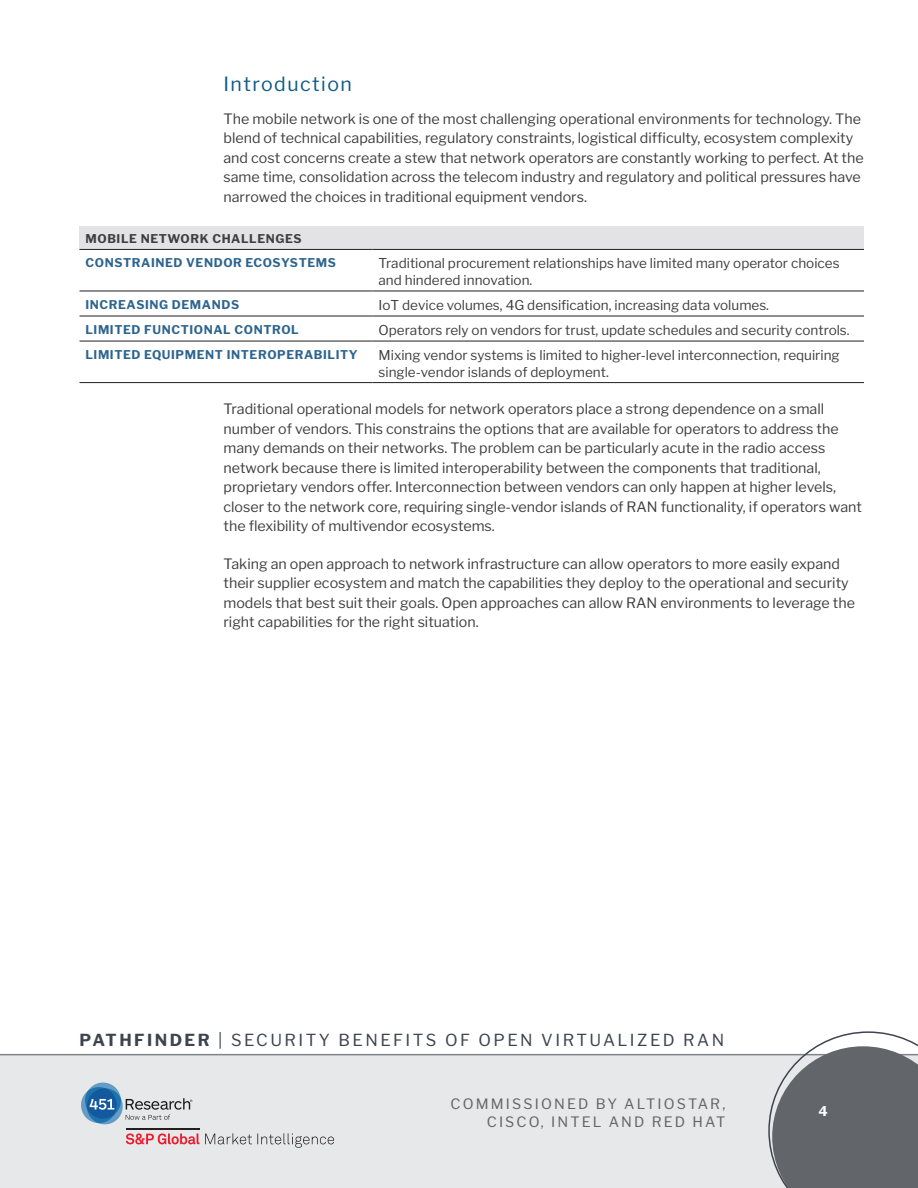
<style>
.page{position:relative;width:918px;height:1188px;background:#fff}
.page>*{position:absolute;margin:0;border:0;box-sizing:border-box;transform-origin:0 0}
.Header_2{font:19.5px "Libre Franklin";letter-spacing:.075em;color:#0f5a86}
.t1{font:16.5px "Libre Franklin";letter-spacing:.15em;color:#3e444f}
.t2{font:14.25px/19.5px "Libre Franklin";color:#3e3e3f}
.t3{font:14.25px/17.1px "Libre Franklin";letter-spacing:.15em;color:#62656a;text-align:right}
.Table_Body{font:13.5px/16.5px "Libre Franklin";color:#3e3e3f}
.t4{font:700 13.5px "Libre Franklin";color:#fff}
.Table_Row_Head{font:700 12px "Libre Franklin";letter-spacing:.05em;color:#2d648e}
.Table_Column_Head{font:700 12px "Libre Franklin";letter-spacing:.05em;color:#3e3e3f}
.s1{font-weight:700}
</style>
<div class="page">
<div style="left:0;top:1054px;width:918px;height:134px;background:#e7e8e9"></div>
<hr style="left:0;top:1054px;width:918px;height:1px;background:#80838a">
<svg style="left:768px;top:1031px;width:150px;height:157px"></svg>
<svg style="left:126px;top:1133px;width:73px;height:12px"></svg>
<hr style="left:126px;top:1128px;width:73px;height:2px;background:#231f20">
<svg style="left:205px;top:1133px;width:129px;height:15px"></svg>
<svg style="left:81px;top:1082px;width:111px;height:43px"></svg>
<div style="left:80px;top:226px;width:784px;height:23px;background:#e3e3e6"></div>
<hr style="left:80px;top:249px;width:293px;height:1px;background:#231f20">
<hr style="left:373px;top:249px;width:491px;height:1px;background:#231f20">
<hr style="left:80px;top:291px;width:293px;height:1px;background:#231f20">
<hr style="left:373px;top:291px;width:491px;height:1px;background:#231f20">
<hr style="left:80px;top:316px;width:293px;height:1px;background:#231f20">
<hr style="left:373px;top:316px;width:491px;height:1px;background:#231f20">
<hr style="left:80px;top:341px;width:293px;height:1px;background:#231f20">
<hr style="left:373px;top:341px;width:491px;height:1px;background:#231f20">
<hr style="left:80px;top:382px;width:293px;height:1px;background:#231f20">
<hr style="left:373px;top:382px;width:491px;height:1px;background:#231f20">
<p class="Header_2" style="left:224px;top:72px;width:130px">Introduction</p>
<p class="t2" style="left:224px;top:109px;width:642px">The mobile network is one of the most challenging operational environments for technology. The blend of technical capabilities, regulatory constraints, logistical difficulty, ecosystem complexity and cost concerns create a stew that network operators are constantly working to perfect. At the same time, consolidation across the telecom industry and regulatory and political pressures have narrowed the choices in traditional equipment vendors.</p>
<p class="Table_Column_Head" style="left:86px;top:232px;width:218px">MOBILE NETWORK CHALLENGES</p>
<p class="Table_Row_Head" style="left:86px;top:255px;width:252px">CONSTRAINED VENDOR ECOSYSTEMS</p>
<p class="Table_Body" style="left:379px;top:255px;width:463px">Traditional procurement relationships have limited many operator choices and hindered innovation.</p>
<p class="Table_Row_Head" style="left:86px;top:297px;width:155px">INCREASING DEMANDS</p>
<p class="Table_Body" style="left:379px;top:297px;width:392px">IoT device volumes, 4G densification, increasing data volumes.</p>
<p class="Table_Row_Head" style="left:86px;top:322px;width:215px">LIMITED FUNCTIONAL CONTROL</p>
<p class="Table_Body" style="left:379px;top:322px;width:473px">Operators rely on vendors for trust, update schedules and security controls.</p>
<p class="Table_Row_Head" style="left:86px;top:347px;width:274px">LIMITED EQUIPMENT INTEROPERABILITY</p>
<p class="Table_Body" style="left:379px;top:347px;width:463px">Mixing vendor systems is limited to higher-level interconnection, requiring single-vendor islands of deployment.</p>
<p class="t2" style="left:224px;top:400px;width:640px">Traditional operational models for network operators place a strong dependence on a small number of vendors. This constrains the options that are available for operators to address the many demands on their networks. The problem can be particularly acute in the radio access network because there is limited interoperability between the components that traditional, proprietary vendors offer. Interconnection between vendors can only happen at higher levels, closer to the network core, requiring single-vendor islands of RAN functionality, if operators want the flexibility of multivendor ecosystems.</p>
<p class="t2" style="left:224px;top:554px;width:633px">Taking an open approach to network infrastructure can allow operators to more easily expand their supplier ecosystem and match the capabilities they deploy to the operational and security models that best suit their goals. Open approaches can allow RAN environments to leverage the right capabilities for the right situation.</p>
<p class="t1" style="left:80px;top:1030px;width:646px"><span class="s1">PATHFINDER</span> | SECURITY BENEFITS OF OPEN VIRTUALIZED RAN</p>
<p class="t3" style="left:451px;top:1096px;width:276px">COMMISSIONED BY ALTIOSTAR,<br>CISCO, INTEL AND RED HAT</p>
<p class="t4" style="left:818px;top:1103px;width:11px">4</p>
</div>
